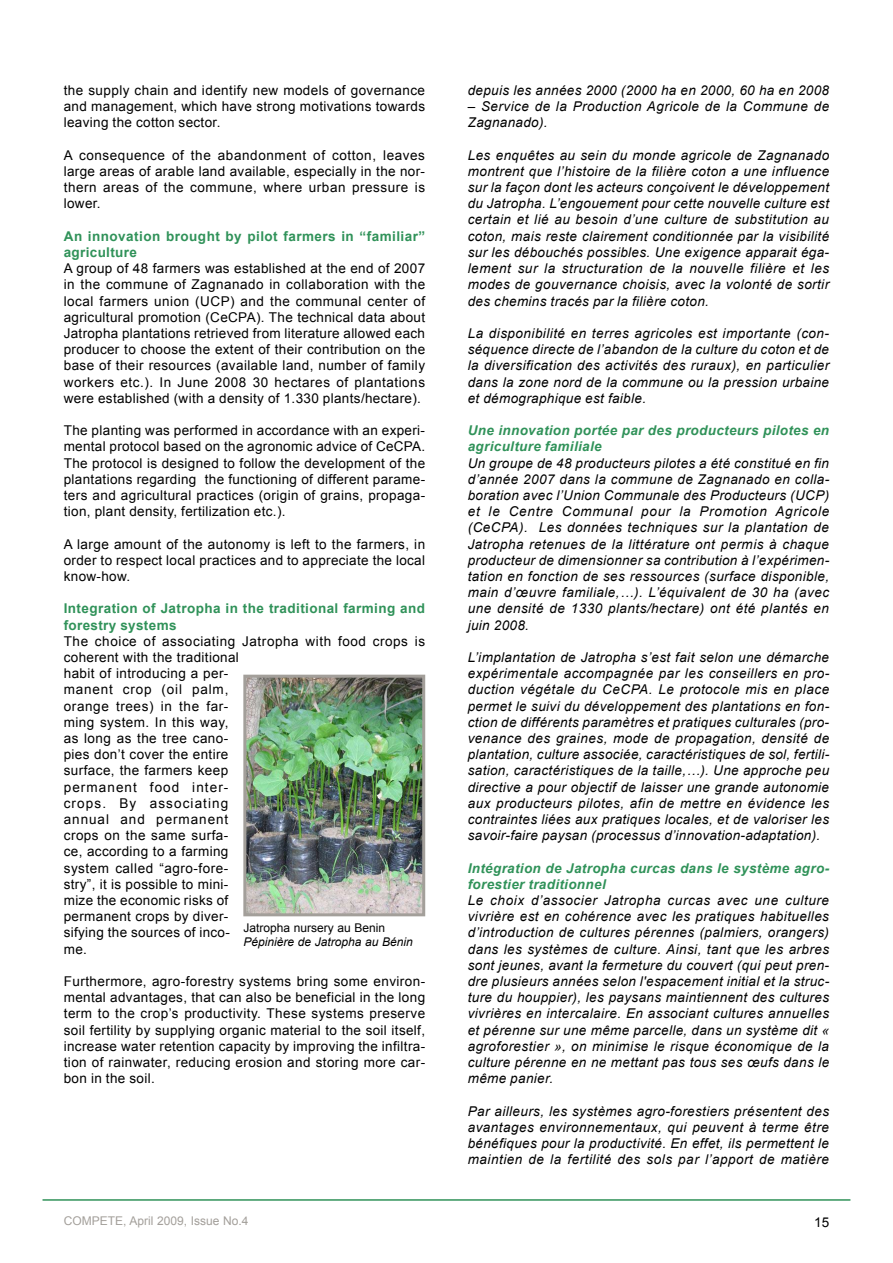
<style>
.page{position:relative;width:893px;height:1263px;background:#fff}
.page>*{position:absolute;margin:0;border:0;box-sizing:border-box;transform-origin:0 0}
.t1{font:italic 13.5px/16.2px "Arial";letter-spacing:.025em;color:#000;text-align:justify}
.t2{font:13.5px/16.2px "Arial";letter-spacing:.025em;color:#000;text-align:justify}
.t3{font:italic 700 13.5px/16.2px "Arial";letter-spacing:.025em;color:#309259}
.t4{font:700 13.5px/16.2px "Arial";letter-spacing:.03em;color:#309259}
.t5{font:12px "Arial";color:#a39f9a}
.t6{font:italic 12px "Arial";color:#000}
.t7{font:12px "Arial";color:#000}
</style>
<div class="page">
<hr style="left:43px;top:1199px;width:807px;height:2px;background:#309259">
<img style="left:247px;top:679px;width:174px;height:233px">
<div style="left:243px;top:675px;width:182px;height:241px;border:3px solid #a39f9a"></div>
<p class="t2" style="left:64px;top:82px;width:363px">the supply chain and identify new models of governance and management, which have strong motivations towards leaving the cotton sector.</p>
<p class="t2" style="left:64px;top:147px;width:363px">A consequence of the abandonment of cotton, leaves large areas of arable land available, especially in the nor&shy;thern areas of the commune, where urban pressure is lower.</p>
<p class="t4" style="left:64px;top:228px;width:363px">An innovation brought by pilot farmers in “familiar” agriculture</p>
<p class="t2" style="left:64px;top:260px;width:363px">A group of 48 farmers was established at the end of 2007 in the commune of Zagnanado in collaboration with the local farmers union (UCP) and the communal center of agricultural promotion (CeCPA). The technical data about Jatropha plantations retrieved from literature allowed each producer to choose the extent of their contribution on the base of their resources (available land, number of family workers etc.). In June 2008 30 hectares of plantations were established (with a density of 1.330 plants/hectare).</p>
<p class="t2" style="left:64px;top:422px;width:363px">The planting was performed in accordance with an experi&shy;mental protocol based on the agronomic advice of CeCPA.<br>The protocol is designed to follow the development of the plantations regarding the functioning of different parame&shy;ters and agricultural practices (origin of grains, propaga&shy;tion, plant density, fertilization etc.).</p>
<p class="t2" style="left:64px;top:536px;width:363px">A large amount of the autonomy is left to the farmers, in order to respect local practices and to appreciate the local know-how.</p>
<p class="t4" style="left:64px;top:601px;width:363px">Integration of Jatropha in the traditional farming and forestry systems</p>
<p class="t2" style="left:64px;top:633px;width:363px;text-align:left">The choice of associating Jatropha with food crops is coherent with the traditional<br>habit of introducing a per-<br>manent crop (oil palm,<br>orange trees) in the far-<br>ming system. In this way,<br>as long as the tree cano-<br>pies don’t cover the entire<br>surface, the farmers keep<br>permanent food inter-<br>crops. By associating<br>annual and permanent<br>crops on the same surfa-<br>ce, according to a farming<br>system called “agro-fore-<br>stry”, it is possible to mini-<br>mize the economic risks of<br>permanent crops by diver-<br>sifying the sources of inco-<br>me.</p>
<p class="t2" style="left:64px;top:973px;width:363px">Furthermore, agro-forestry systems bring some environ&shy;mental advantages, that can also be beneficial in the long term to the crop’s productivity. These systems preserve soil fertility by supplying organic material to the soil itself, increase water retention capacity by improving the infiltra&shy;tion of rainwater, reducing erosion and storing more car&shy;bon in the soil.</p>
<p class="t7" style="left:243px;top:919px;width:143px">Jatropha nursery au Benin</p>
<p class="t6" style="left:243px;top:934px;width:171px">Pépinière de Jatropha au Bénin</p>
<p class="t1" style="left:468px;top:82px;width:363px">depuis les années 2000 (2000 ha en 2000, 60 ha en 2008</p>
<p class="t1" style="left:468px;top:98px;width:363px">– Service de la Production Agricole de la Commune de<br>Zagnanado).</p>
<p class="t1" style="left:468px;top:147px;width:363px">Les enquêtes au sein du monde agricole de Zagnanado montrent que l’histoire de la filière coton a une influence sur la façon dont les acteurs conçoivent le développement du Jatropha. L’engouement pour cette nouvelle culture est certain et lié au besoin d’une culture de substitution au coton, mais reste clairement conditionnée par la visibilité sur les débouchés possibles. Une exigence apparait éga&shy;lement sur la structuration de la nouvelle filière et les modes de gouvernance choisis, avec la volonté de sortir des chemins tracés par la filière coton.</p>
<p class="t1" style="left:468px;top:325px;width:363px">La disponibilité en terres agricoles est importante (con&shy;séquence directe de l’abandon de la culture du coton et de la diversification des activités des ruraux), en particulier dans la zone nord de la commune ou la pression urbaine et démographique est faible.</p>
<p class="t3" style="left:468px;top:423px;width:363px">Une innovation portée par des producteurs pilotes en agriculture familiale</p>
<p class="t1" style="left:468px;top:455px;width:363px">Un groupe de 48 producteurs pilotes a été constitué en fin d’année 2007 dans la commune de Zagnanado en colla&shy;boration avec l’Union Communale des Producteurs (UCP) et le Centre Communal pour la Promotion Agricole (CeCPA). Les données techniques sur la plantation de Jatropha retenues de la littérature ont permis à chaque producteur de dimensionner sa contribution à l’expérimen&shy;tation en fonction de ses ressources (surface disponible, main d’œuvre familiale,…). L’équivalent de 30 ha (avec une densité de 1330 plants/hectare) ont été plantés en juin 2008.</p>
<p class="t1" style="left:468px;top:649px;width:363px">L’implantation de Jatropha s’est fait selon une démarche expérimentale accompagnée par les conseillers en pro&shy;duction végétale du CeCPA. Le protocole mis en place permet le suivi du développement des plantations en fon&shy;ction de différents paramètres et pratiques culturales (pro&shy;venance des graines, mode de propagation, densité de plantation, culture associée, caractéristiques de sol, fertili&shy;sation, caractéristiques de la taille,…). Une approche peu directive a pour objectif de laisser une grande autonomie aux producteurs pilotes, afin de mettre en évidence les contraintes liées aux pratiques locales, et de valoriser les savoir-faire paysan (processus d’innovation-adaptation).</p>
<p class="t3" style="left:468px;top:860px;width:363px">Intégration de Jatropha curcas dans le système agro&shy;forestier traditionnel</p>
<p class="t1" style="left:468px;top:892px;width:363px">Le choix d’associer Jatropha curcas avec une culture vivrière est en cohérence avec les pratiques habituelles d’introduction de cultures pérennes (palmiers, orangers) dans les systèmes de culture. Ainsi, tant que les arbres sont jeunes, avant la fermeture du couvert (qui peut pren&shy;dre plusieurs années selon l'espacement initial et la struc&shy;ture du houppier), les paysans maintiennent des cultures vivrières en intercalaire. En associant cultures annuelles et pérenne sur une même parcelle, dans un système dit « agroforestier », on minimise le risque économique de la culture pérenne en ne mettant pas tous ses œufs dans le même panier.</p>
<p class="t1" style="left:468px;top:1103px;width:363px">Par ailleurs, les systèmes agro-forestiers présentent des avantages environnementaux, qui peuvent à terme être bénéfiques pour la productivité. En effet, ils permettent le maintien de la fertilité des sols par l’apport de matière</p>
<p class="t5" style="left:64px;top:1213px;width:186px">COMPETE, April 2009, Issue No.4</p>
<p class="t2" style="left:814px;top:1214px;width:17px">15</p>
</div>
